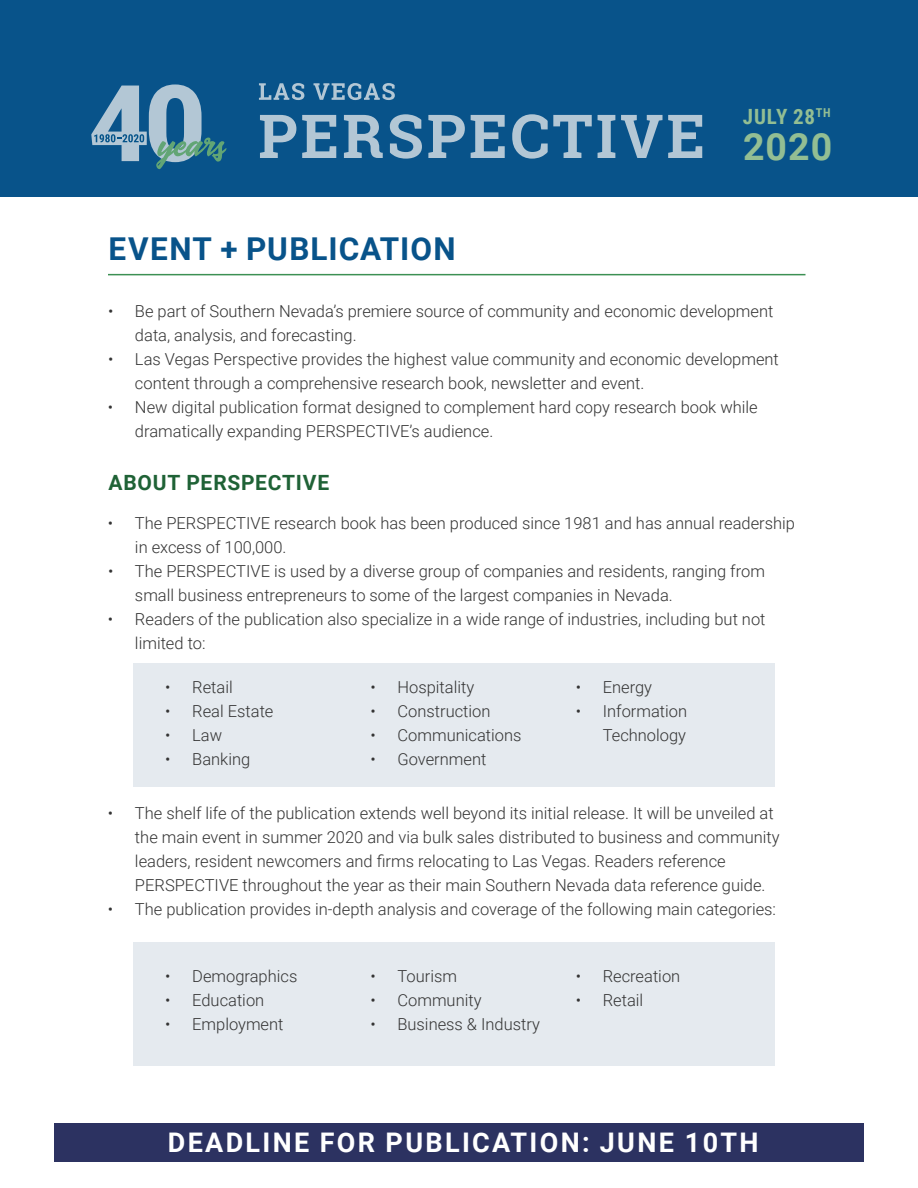
<style>
.page{position:relative;width:918px;height:1188px;background:#fff}
.page>*{position:absolute;margin:0;border:0;box-sizing:border-box;transform-origin:0 0}
.t1{font:700 37.5px "Roboto";color:#93be93}
.t2{font:700 31.5px "Roboto";letter-spacing:.035em;color:#08538a}
.t3{font:700 27px "Roboto";letter-spacing:.085em;color:#fff}
.t4{font:700 21px "Roboto";letter-spacing:.035em;color:#1f6236}
.t5{font:700 21px "Roboto Condensed";letter-spacing:.035em;color:#93be93}
.t6{font:300 16.5px/24px "Roboto";color:#333}
</style>
<div class="page">
<div style="left:133px;top:663px;width:641px;height:123px;background:#e5eaef"></div>
<div style="left:133px;top:943px;width:641px;height:123px;background:#e5eaef"></div>
<div style="left:0;top:0;width:918px;height:197px;background:#08538a"></div>
<div style="left:55px;top:1123px;width:809px;height:39px;background:#2c3261"></div>
<hr style="left:108px;top:274px;width:698px;height:1px;background:#3c9053">
<svg style="left:91px;top:84px;width:136px;height:85px"></svg>
<svg style="left:259px;top:83px;width:45px;height:17px"></svg>
<svg style="left:314px;top:83px;width:81px;height:17px"></svg>
<svg style="left:260px;top:115px;width:36px;height:43px"></svg>
<svg style="left:302px;top:115px;width:34px;height:43px"></svg>
<svg style="left:344px;top:115px;width:39px;height:43px"></svg>
<svg style="left:390px;top:114px;width:32px;height:45px"></svg>
<svg style="left:428px;top:115px;width:37px;height:43px"></svg>
<svg style="left:471px;top:115px;width:34px;height:43px"></svg>
<svg style="left:512px;top:114px;width:80px;height:45px"></svg>
<svg style="left:598px;top:115px;width:17px;height:43px"></svg>
<svg style="left:621px;top:115px;width:81px;height:43px"></svg>
<h2 class="t2" style="left:109px;top:227px;width:349px">EVENT + PUBLICATION</h2>
<p class="t5" style="left:743px;top:102px;width:89px">JULY 28<sup>TH</sup></p>
<h1 class="t1" style="left:743px;top:120px;width:91px">2020</h1>
<p class="t6" style="left:135px;top:299px;width:640px;text-indent:-27px">• Be part of Southern Nevada’s premiere source of community and economic development data, analysis, and forecasting.</p>
<p class="t6" style="left:135px;top:347px;width:645px;text-indent:-27px">• Las Vegas Perspective provides the highest value community and economic development content through a comprehensive research book, newsletter and event.</p>
<p class="t6" style="left:135px;top:395px;width:624px;text-indent:-27px">• New digital publication format designed to complement hard copy research book while dramatically expanding PERSPECTIVE’s audience.</p>
<p class="t4" style="left:108px;top:468px;width:222px">ABOUT PERSPECTIVE</p>
<p class="t6" style="left:135px;top:510px;width:662px;text-indent:-27px">• The PERSPECTIVE research book has been produced since 1981 and has annual readership in excess of 100,000.</p>
<p class="t6" style="left:135px;top:558px;width:631px;text-indent:-27px">• The PERSPECTIVE is used by a diverse group of companies and residents, ranging from small business entrepreneurs to some of the largest companies in Nevada.</p>
<p class="t6" style="left:135px;top:606px;width:632px;text-indent:-27px">• Readers of the publication also specialize in a wide range of industries, including but not limited to:</p>
<p class="t6" style="left:165px;top:675px;width:69px">• Retail</p>
<p class="t6" style="left:165px;top:699px;width:110px">• Real Estate</p>
<p class="t6" style="left:165px;top:723px;width:58px">• Law</p>
<p class="t6" style="left:165px;top:747px;width:87px">• Banking</p>
<p class="t6" style="left:371px;top:675px;width:105px">• Hospitality</p>
<p class="t6" style="left:371px;top:699px;width:122px">• Construction</p>
<p class="t6" style="left:371px;top:723px;width:152px">• Communications</p>
<p class="t6" style="left:371px;top:747px;width:117px">• Government</p>
<p class="t6" style="left:576px;top:675px;width:78px">• Energy</p>
<p class="t6" style="left:576px;top:699px;width:113px;text-align:right">• Information<br>Technology</p>
<p class="t6" style="left:135px;top:801px;width:646px;text-indent:-27px">• The shelf life of the publication extends well beyond its initial release. It will be unveiled at the main event in summer 2020 and via bulk sales distributed to business and community leaders, resident newcomers and firms relocating to Las Vegas. Readers reference PERSPECTIVE throughout the year as their main Southern Nevada data reference guide.</p>
<p class="t6" style="left:108px;top:897px;width:670px">• The publication provides in-depth analysis and coverage of the following main categories:</p>
<p class="t6" style="left:165px;top:963px;width:134px">• Demographics</p>
<p class="t6" style="left:165px;top:987px;width:101px">• Education</p>
<p class="t6" style="left:165px;top:1011px;width:120px">• Employment</p>
<p class="t6" style="left:370px;top:963px;width:88px">• Tourism</p>
<p class="t6" style="left:370px;top:987px;width:113px">• Community</p>
<p class="t6" style="left:370px;top:1011px;width:171px">• Business &amp; Industry</p>
<p class="t6" style="left:576px;top:963px;width:106px">• Recreation</p>
<p class="t6" style="left:576px;top:987px;width:69px">• Retail</p>
<h3 class="t3" style="left:168px;top:1124px;width:592px">DEADLINE FOR PUBLICATION: JUNE 10TH</h3>
</div>
